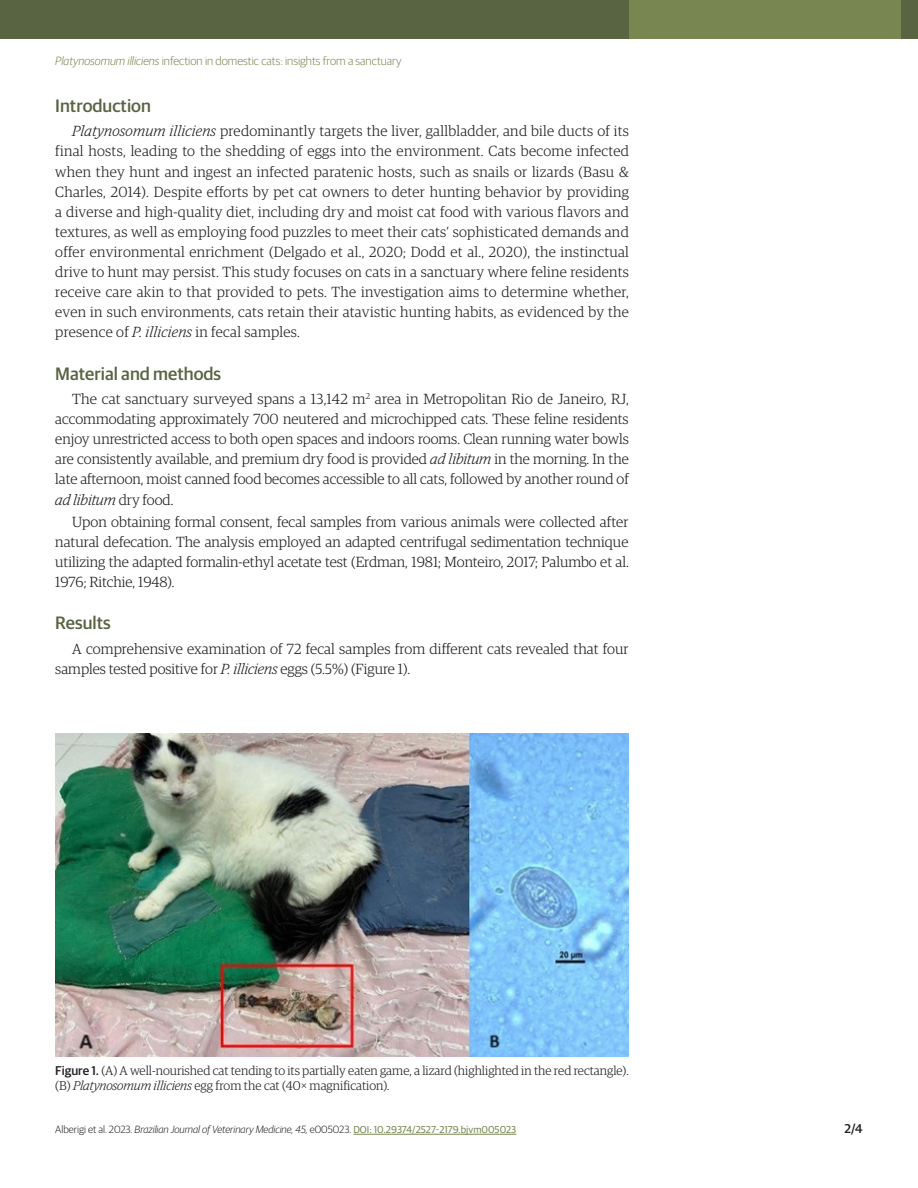
<style>
.page{position:relative;width:918px;height:1188px;background:#fff}
.page>*{position:absolute;margin:0;border:0;box-sizing:border-box;transform-origin:0 0}
.Heading1{font:500 18px "Guardian Sans";color:#596443}
.Paragraph{font:300 14.7px/20.1px "Guardian Egyptian";color:#231f20;text-align:justify}
.FigureCaption{font:300 12.75px/15.3px "Guardian Egyptian";color:#231f20}
.t1{font:500 12.75px "Guardian Sans";color:#231f20}
.RunningTitleAlt{font:300 12px "Guardian Sans";color:#788751}
.t2{font:italic 300 10.5px "Guardian Sans";color:#231f20}
.s1{font-style:italic}
.s2{font-family:"Guardian Sans";font-weight:500}
.s3{font-style:normal}
.s4{font-weight:400;font-style:normal;font-size:10.05px;color:#788751}
</style>
<div class="page">
<hr style="left:353px;top:1134px;width:163px;height:1px;background:#788751">
<div style="left:623px;top:0;width:295px;height:38px;background:#788751"></div>
<div style="left:0;top:0;width:629px;height:38px;background:#596443"></div>
<div style="left:901px;top:0;width:17px;height:38px;background:#596443"></div>
<img style="left:55px;top:734px;width:574px;height:322px">
<p class="RunningTitleAlt" style="left:55px;top:52px;width:348px"><span class="s1">Platynosomum illiciens</span> infection in domestic cats: insights from a sanctuary</p>
<p class="Heading1" style="left:55px;top:93px;width:97px">Introduction</p>
<p class="Paragraph" style="left:55px;top:120px;width:575px;text-indent:17px"><span class="s1">Platynosomum illiciens</span> predominantly targets the liver, gallbladder, and bile ducts of its final hosts, leading to the shedding of eggs into the environment. Cats become infected when they hunt and ingest an infected paratenic hosts, such as snails or lizards (Basu &amp; Charles, 2014). Despite efforts by pet cat owners to deter hunting behavior by providing a diverse and high-quality diet, including dry and moist cat food with various flavors and textures, as well as employing food puzzles to meet their cats’ sophisticated demands and offer environmental enrichment (Delgado et al., 2020; Dodd et al., 2020), the instinctual drive to hunt may persist. This study focuses on cats in a sanctuary where feline residents receive care akin to that provided to pets. The investigation aims to determine whether, even in such environments, cats retain their atavistic hunting habits, as evidenced by the presence of <span class="s1">P. illiciens</span> in fecal samples.</p>
<p class="Heading1" style="left:55px;top:360px;width:167px">Material and methods</p>
<p class="Paragraph" style="left:55px;top:388px;width:575px;text-indent:17px">The cat sanctuary surveyed spans a 13,142 m<sup>2</sup> area in Metropolitan Rio de Janeiro, RJ, accommodating approximately 700 neutered and microchipped cats. These feline residents enjoy unrestricted access to both open spaces and indoors rooms. Clean running water bowls are consistently available, and premium dry food is provided <span class="s1">ad libitum</span> in the morning. In the late afternoon, moist canned food becomes accessible to all cats, followed by another round of <span class="s1">ad libitum</span> dry food.</p>
<p class="Paragraph" style="left:55px;top:511px;width:575px;text-indent:17px">Upon obtaining formal consent, fecal samples from various animals were collected after natural defecation. The analysis employed an adapted centrifugal sedimentation technique utilizing the adapted formalin-ethyl acetate test (Erdman, 1981; Monteiro, 2017; Palumbo et al.<br>1976; Ritchie, 1948).</p>
<p class="Heading1" style="left:55px;top:610px;width:57px">Results</p>
<p class="Paragraph" style="left:55px;top:638px;width:575px;text-indent:17px">A comprehensive examination of 72 fecal samples from different cats revealed that four samples tested positive for <span class="s1">P. illiciens</span> eggs (5.5%) (Figure 1).</p>
<p class="FigureCaption" style="left:55px;top:1062px;width:575px"><span class="s2">Figure 1.</span> (A) A well-nourished cat tending to its partially eaten game, a lizard (highlighted in the red rectangle). (B) <span class="s1">Platynosomum illiciens</span> egg from the cat (40× magnification).</p>
<p class="t2" style="left:55px;top:1122px;width:463px"><span class="s3">Alberigi et al. 2023.</span> Brazilian Journal of Veterinary Medicine, 45, <span class="s3">e005023.</span> <span class="s4">DOI: 10.29374/2527-2179.bjvm005023</span></p>
<p class="t1" style="left:844px;top:1119px;width:20px">2/4</p>
</div>
